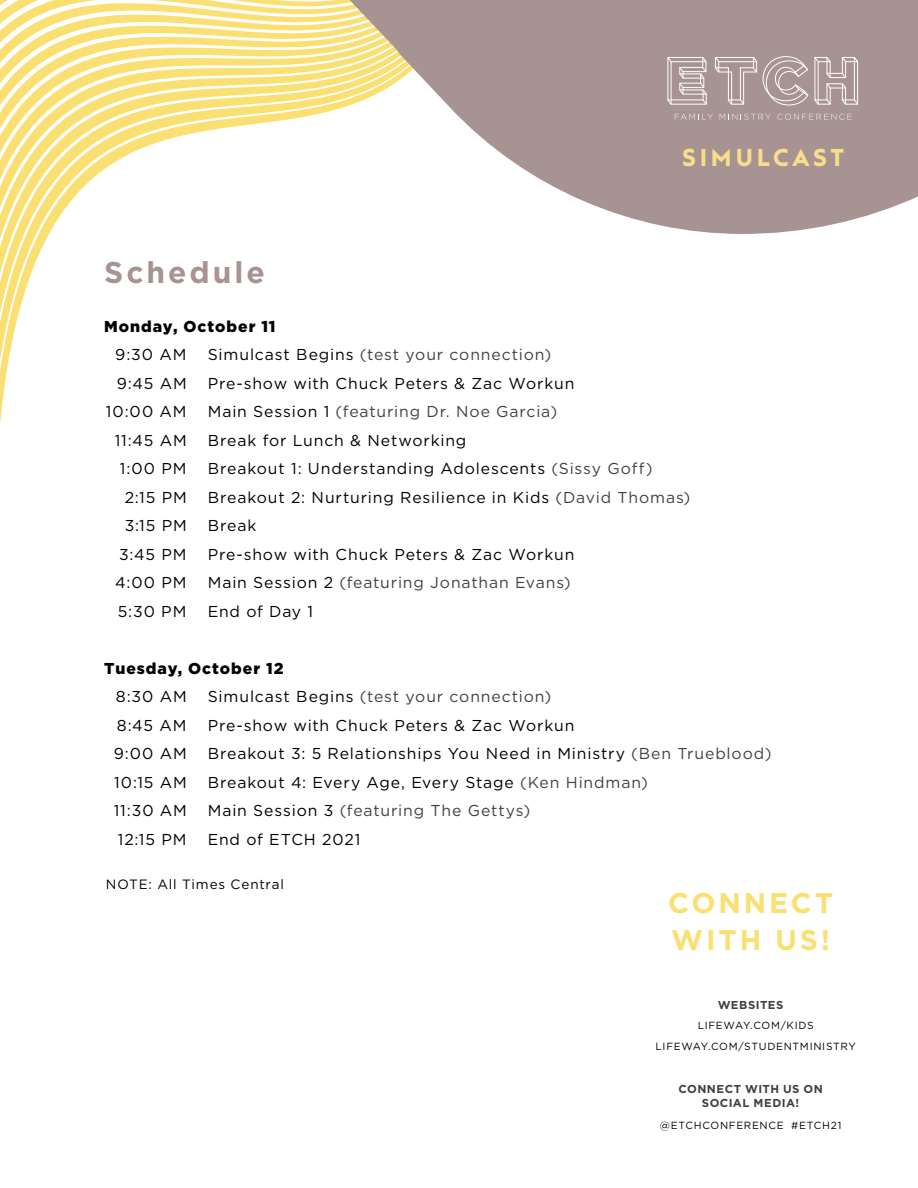
<style>
.page{position:relative;width:918px;height:1188px;background:#fff}
.page>*{position:absolute;margin:0;border:0;box-sizing:border-box;transform-origin:0 0}
.t1{font:700 30px "Gotham";letter-spacing:.1em;color:#a79392}
.t2{font:700 28.5px/36.8px "Gotham";letter-spacing:.1em;color:#fae072}
.t3{font:700 24px "Euclid Triangle";letter-spacing:.16em;color:#f8dd8c}
.t4{font:15.75px "Gotham";letter-spacing:.055em;color:#000}
.t5{font:15.75px "Gotham";letter-spacing:.055em;color:#414042}
.t6{font:900 15.75px "Gotham";letter-spacing:.06em;color:#000}
.t7{font:13.5px "Gotham";letter-spacing:.06em;color:#000}
.t8{font:700 11.55px/13.8px "Gotham";letter-spacing:.04em;color:#404042;text-align:center}
.t9{font:10.35px/20.1px "Gotham";letter-spacing:.065em;color:#000;text-align:center}
.s1{color:#000}
.s2{color:#414042}
</style>
<div class="page">
<svg style="left:0;top:0;width:918px;height:234px"></svg>
<svg style="left:667px;top:56px;width:191px;height:50px;background:#b7a6a5"></svg>
<svg style="left:675px;top:114px;width:38px;height:6px"></svg>
<svg style="left:720px;top:114px;width:51px;height:6px"></svg>
<svg style="left:777px;top:114px;width:75px;height:6px"></svg>
<h3 class="t3" style="left:682px;top:142px;width:164px">SIMULCAST</h3>
<h1 class="t1" style="left:104px;top:253px;width:162px">Schedule</h1>
<p class="t6" style="left:104px;top:316px;width:173px">Monday, October 11</p>
<p class="t4" style="left:115px;top:345px;width:73px">9:30 AM</p>
<p class="t5" style="left:208px;top:345px;width:345px"><span class="s1">Simulcast Begins</span> (test your connection)</p>
<p class="t4" style="left:117px;top:373px;width:71px">9:45 AM</p>
<p class="t4" style="left:208px;top:373px;width:368px">Pre-show with Chuck Peters &amp; Zac Workun</p>
<p class="t4" style="left:106px;top:402px;width:82px">10:00 AM</p>
<p class="t5" style="left:208px;top:402px;width:351px"><span class="s1">Main Session 1</span> (featuring Dr. Noe Garcia)</p>
<p class="t4" style="left:115px;top:430px;width:73px">11:45 AM</p>
<p class="t4" style="left:208px;top:430px;width:260px">Break for Lunch &amp; Networking</p>
<p class="t4" style="left:120px;top:459px;width:68px">1:00 PM</p>
<p class="t4" style="left:208px;top:459px;width:447px">Breakout 1: Understanding Adolescents <span class="s2">(Sissy Goff)</span></p>
<p class="t4" style="left:125px;top:487px;width:64px">2:15 PM</p>
<p class="t4" style="left:208px;top:487px;width:484px">Breakout 2: Nurturing Resilience in Kids <span class="s2">(David Thomas)</span></p>
<p class="t4" style="left:125px;top:516px;width:64px">3:15 PM</p>
<p class="t4" style="left:208px;top:516px;width:50px">Break</p>
<p class="t4" style="left:119px;top:544px;width:69px">3:45 PM</p>
<p class="t4" style="left:208px;top:544px;width:368px">Pre-show with Chuck Peters &amp; Zac Workun</p>
<p class="t4" style="left:115px;top:573px;width:73px">4:00 PM</p>
<p class="t5" style="left:208px;top:573px;width:365px"><span class="s1">Main Session 2</span> (featuring Jonathan Evans)</p>
<p class="t4" style="left:118px;top:601px;width:70px">5:30 PM</p>
<p class="t4" style="left:208px;top:601px;width:107px">End of Day 1</p>
<p class="t6" style="left:104px;top:658px;width:181px">Tuesday, October 12</p>
<p class="t4" style="left:116px;top:687px;width:72px">8:30 AM</p>
<p class="t5" style="left:208px;top:687px;width:345px"><span class="s1">Simulcast Begins</span> (test your connection)</p>
<p class="t4" style="left:117px;top:715px;width:71px">8:45 AM</p>
<p class="t4" style="left:208px;top:715px;width:368px">Pre-show with Chuck Peters &amp; Zac Workun</p>
<p class="t4" style="left:114px;top:744px;width:74px">9:00 AM</p>
<p class="t4" style="left:208px;top:744px;width:566px">Breakout 3: 5 Relationships You Need in Ministry <span class="s2">(Ben Trueblood)</span></p>
<p class="t4" style="left:114px;top:772px;width:74px">10:15 AM</p>
<p class="t4" style="left:208px;top:772px;width:442px">Breakout 4: Every Age, Every Stage <span class="s2">(Ken Hindman)</span></p>
<p class="t4" style="left:114px;top:801px;width:75px">11:30 AM</p>
<p class="t5" style="left:208px;top:801px;width:324px"><span class="s1">Main Session 3</span> (featuring The Gettys)</p>
<p class="t4" style="left:118px;top:829px;width:70px">12:15 PM</p>
<p class="t4" style="left:208px;top:829px;width:154px">End of ETCH 2021</p>
<p class="t7" style="left:106px;top:876px;width:180px">NOTE: All Times Central</p>
<h2 class="t2" style="left:668px;top:884px;width:166px">CONNECT<br>WITH US!</h2>
<p class="t8" style="left:718px;top:998px;width:67px">WEBSITES</p>
<p class="t9" style="left:656px;top:1016px;width:202px">LIFEWAY.COM/KIDS<br>LIFEWAY.COM/STUDENTMINISTRY</p>
<p class="t8" style="left:678px;top:1082px;width:146px">CONNECT WITH US ON<br>SOCIAL MEDIA!</p>
<p class="t9" style="left:660px;top:1115px;width:183px">@ETCHCONFERENCE #ETCH21</p>
</div>
